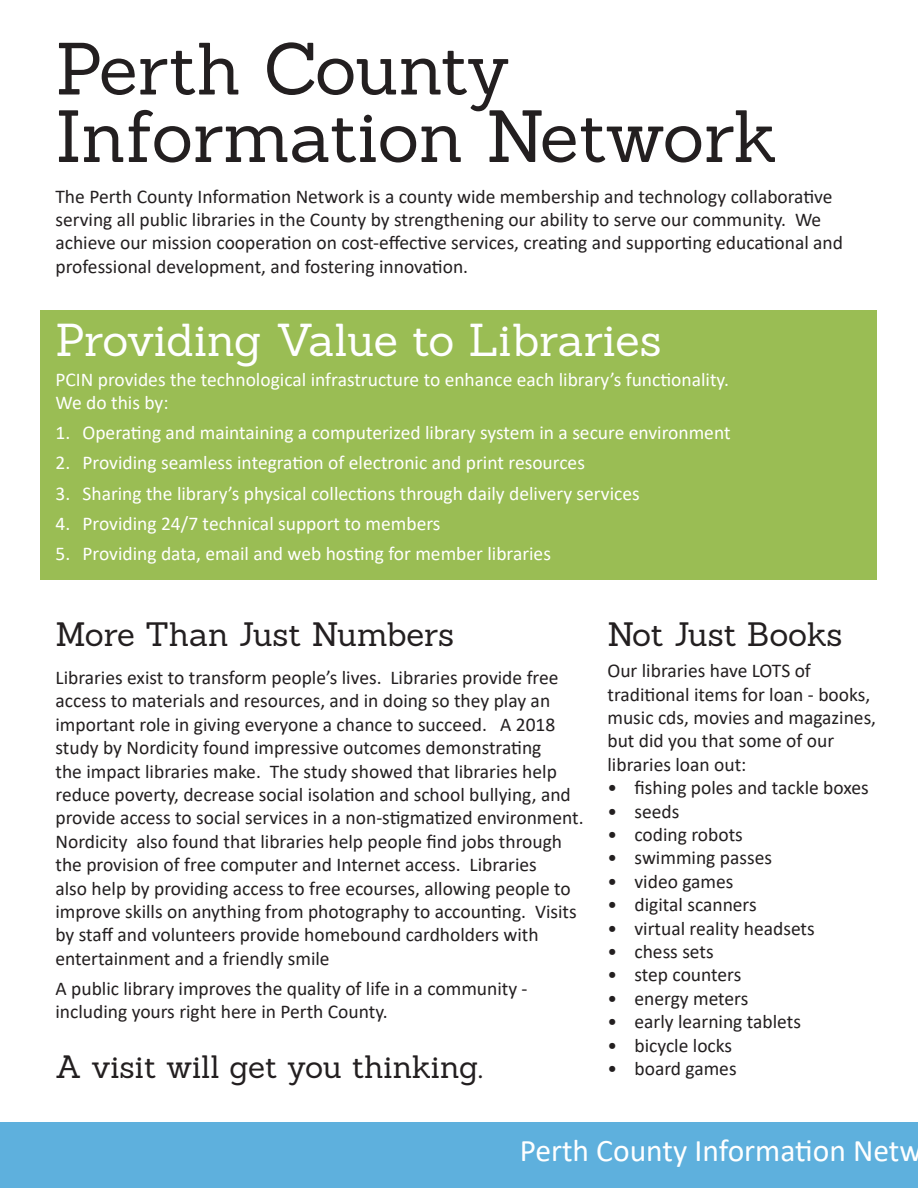
<style>
.page{position:relative;width:918px;height:1188px;background:#fff}
.page>*{position:absolute;margin:0;border:0;box-sizing:border-box;transform-origin:0 0}
.t1{font:72px/67.5px "Sanchez";letter-spacing:-.01em;color:#231f20}
.t2{font:45px "Sanchez";letter-spacing:-.005em;color:#fff}
.t3{font:33px "Sanchez";letter-spacing:-.01em;color:#231f20}
.t4{font:31.5px "Calibri";color:#fff}
.t5{font:31.5px "Sanchez";letter-spacing:-.005em;color:#231f20}
.t6{font:19.5px/23.4px "Calibri";color:#231f20}
.t7{font:19.5px/23.4px "Calibri";color:#fff}
</style>
<div class="page">
<div style="left:0;top:1123px;width:918px;height:65px;background:#5eb0dd"></div>
<div style="left:40px;top:310px;width:838px;height:270px;background:#9abd54"></div>
<p class="t1" style="left:56px;top:34px;width:723px">Perth County<br>Information Network</p>
<p class="t6" style="left:56px;top:184px;width:789px">The Perth County Information Network is a county wide membership and technology collaborative serving all public libraries in the County by strengthening our ability to serve our community. We achieve our mission cooperation on cost-effective services, creating and supporting educational and professional development, and fostering innovation.</p>
<p class="t2" style="left:56px;top:310px;width:608px">Providing Value to Libraries</p>
<p class="t7" style="left:56px;top:367px;width:675px">PCIN provides the technological infrastructure to enhance each library’s functionality.<br>We do this by:</p>
<p class="t7" style="left:56px;top:421px;width:677px">1. Operating and maintaining a computerized library system in a secure environment</p>
<p class="t7" style="left:56px;top:451px;width:531px">2. Providing seamless integration of electronic and print resources</p>
<p class="t7" style="left:56px;top:481px;width:586px">3. Sharing the library’s physical collections through daily delivery services</p>
<p class="t7" style="left:56px;top:511px;width:387px">4. Providing 24/7 technical support to members</p>
<p class="t7" style="left:56px;top:541px;width:497px">5. Providing data, email and web hosting for member libraries</p>
<p class="t3" style="left:56px;top:613px;width:400px">More Than Just Numbers</p>
<p class="t6" style="left:56px;top:665px;width:530px">Libraries exist to transform people’s lives. Libraries provide free access to materials and resources, and in doing so they play an important role in giving everyone a chance to succeed. A 2018 study by Nordicity found impressive outcomes demonstrating<br>the impact libraries make. The study showed that libraries help reduce poverty, decrease social isolation and school bullying, and provide access to social services in a non-stigmatized environment.<br>Nordicity also found that libraries help people find jobs through the provision of free computer and Internet access. Libraries<br>also help by providing access to free ecourses, allowing people to improve skills on anything from photography to accounting. Visits by staff and volunteers provide homebound cardholders with entertainment and a friendly smile</p>
<p class="t6" style="left:56px;top:976px;width:474px">A public library improves the quality of life in a community - including yours right here in Perth County.</p>
<p class="t5" style="left:56px;top:1046px;width:429px">A visit will get you thinking.</p>
<p class="t3" style="left:608px;top:613px;width:237px">Not Just Books</p>
<p class="t6" style="left:608px;top:659px;width:270px">Our libraries have LOTS of traditional items for loan - books, music cds, movies and magazines, but did you that some of our libraries loan out:</p>
<p class="t6" style="left:608px;top:776px;width:263px">• fishing poles and tackle boxes</p>
<p class="t6" style="left:608px;top:799px;width:73px">• seeds</p>
<p class="t6" style="left:608px;top:822px;width:137px">• coding robots</p>
<p class="t6" style="left:608px;top:846px;width:166px">• swimming passes</p>
<p class="t6" style="left:608px;top:869px;width:127px">• video games</p>
<p class="t6" style="left:608px;top:893px;width:151px">• digital scanners</p>
<p class="t6" style="left:608px;top:916px;width:209px">• virtual reality headsets</p>
<p class="t6" style="left:608px;top:939px;width:108px">• chess sets</p>
<p class="t6" style="left:608px;top:963px;width:135px">• step counters</p>
<p class="t6" style="left:608px;top:986px;width:142px">• energy meters</p>
<p class="t6" style="left:608px;top:1010px;width:195px">• early learning tablets</p>
<p class="t6" style="left:608px;top:1033px;width:126px">• bicycle locks</p>
<p class="t6" style="left:608px;top:1056px;width:131px">• board games</p>
<p class="t4" style="left:520px;top:1128px;width:404px">Perth County Information Netw</p>
</div>
